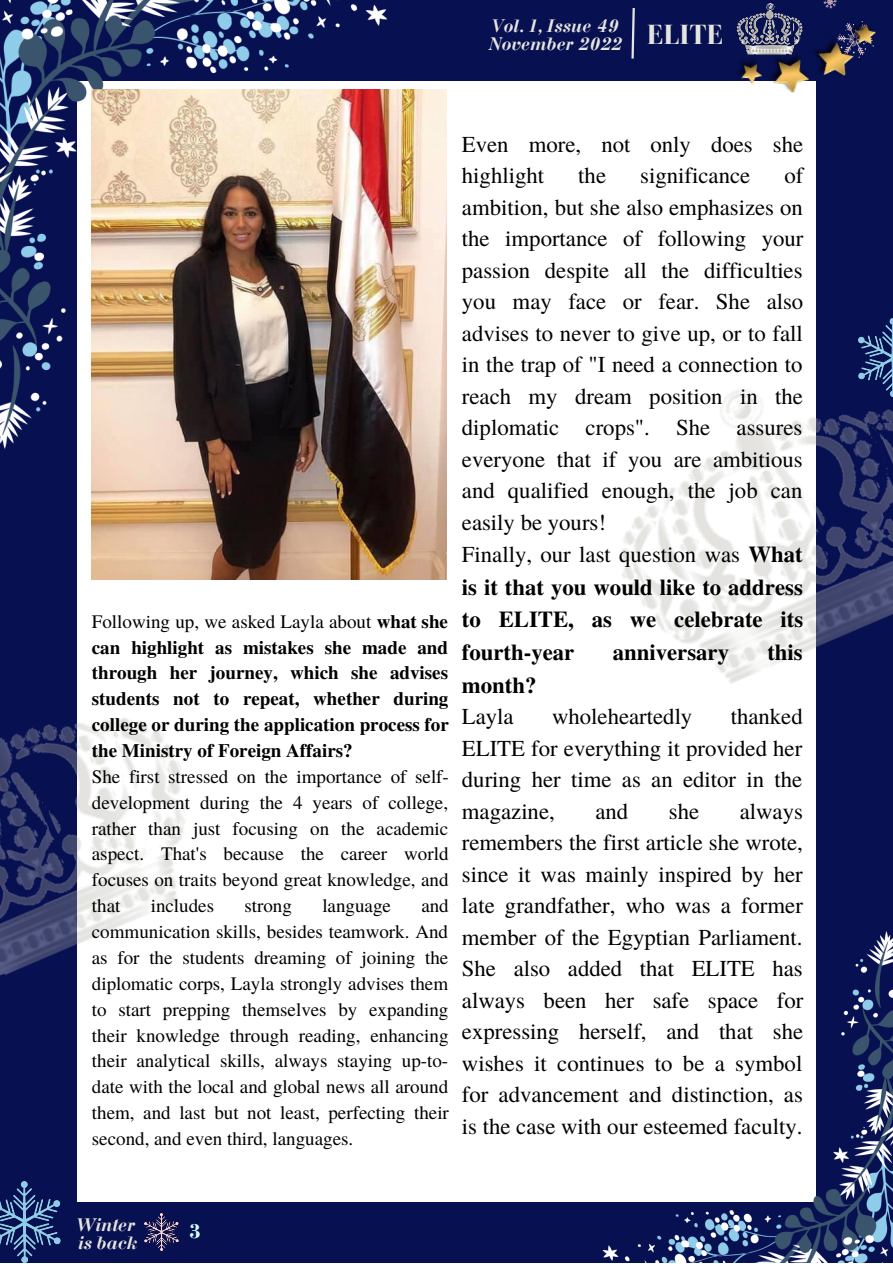
<style>
.page{position:relative;width:893px;height:1264px;background:#fff}
.page>*{position:absolute;margin:0;border:0;box-sizing:border-box;transform-origin:0 0}
.t1{font:700 28.5px "Bodoni FLF";color:#e5e4e0}
.t2{font:22.8px/31.8px "Te X Gyre Termes";color:#000}
.t3{font:700 22.8px "Te X Gyre Termes";color:#000}
.t4{font:700 21px "Bodoni";color:#ccfffe}
.t5{font:19.05px/25.8px "Te X Gyre Termes";color:#000;text-align:justify}
.t6{font:700 19.05px/25.8px "Te X Gyre Termes";color:#000;text-align:justify}
.t7{font:italic 700 18.9px/18px "Bodoni";color:#e5e4e0}
.s1{font-weight:400}
.s2{font-weight:700}
</style>
<div class="page">
<div style="left:0;top:0;width:892px;height:1262px;background:#071050"></div>
<div style="left:77px;top:82px;width:739px;height:1119px;background:#fff"></div>
<img style="left:619px;top:389px;width:273px;height:295px">
<img style="left:823px;top:0;width:14px;height:9px">
<img style="left:857px;top:318px;width:35px;height:78px">
<img style="left:0;top:0;width:387px;height:448px">
<img style="left:0;top:1181px;width:60px;height:81px">
<img style="left:602px;top:931px;width:290px;height:331px">
<img style="left:144px;top:1213px;width:34px;height:37px">
<img style="left:736px;top:3px;width:63px;height:46px">
<img style="left:731px;top:49px;width:68px;height:44px">
<img style="left:799px;top:20px;width:77px;height:63px">
<svg style="left:631px;top:8px;width:4px;height:51px"></svg>
<img style="left:0;top:717px;width:186px;height:259px">
<img style="left:92px;top:89px;width:354px;height:490px">
<p class="t7" style="left:488px;top:18px;width:134px">Vol.1, Issue 49<br>November 2022</p>
<p class="t1" style="left:647px;top:19px;width:77px">ELITE</p>
<p class="t6" style="left:92px;top:607px;width:358px"><span class="s1">Following up, we asked Layla about</span> what she can highlight as mistakes she made and through her journey, which she advises students not to repeat, whether during college or during the application process for the Ministry of Foreign Affairs?</p>
<p class="t5" style="left:92px;top:762px;width:358px">She first stressed on the importance of self&shy;development during the 4 years of college, rather than just focusing on the academic aspect. That's because the career world focuses on traits beyond great knowledge, and that</p>
<p class="t5" style="left:92px;top:891px;width:358px;text-indent:329px">and communication skills, besides teamwork. And as for the students dreaming of joining the diplomatic corps, Layla strongly advises them to start prepping themselves by expanding their knowledge through reading, enhancing their analytical skills, always staying up-to&shy;date with the local and global news all around them, and last but not least, perfecting their second, and even third, languages.</p>
<p class="t5" style="left:151px;top:891px;width:65px">includes</p>
<p class="t5" style="left:244px;top:891px;width:49px">strong</p>
<p class="t5" style="left:322px;top:891px;width:70px">language</p>
<p class="t2" style="left:462px;top:127px;width:343px">Even more, not only does she highlight</p>
<p class="t2" style="left:462px;top:158px;width:343px;text-indent:322px">of ambition, but she also emphasizes on the importance of following your passion despite all the difficulties you may face or fear. She also advises to never to give up, or to fall in the trap of "I need a connection to reach my dream position in the diplomatic crops". She assures everyone that if you are ambitious and qualified enough, the job can easily be yours!<br>Finally, our last question was <span class="s2">What is it that you would like to address to ELITE, as we celebrate its fourth-year</span></p>
<p class="t2" style="left:578px;top:158px;width:29px">the</p>
<p class="t2" style="left:640px;top:158px;width:111px">significance</p>
<p class="t3" style="left:612px;top:634px;width:118px">anniversary</p>
<p class="t3" style="left:767px;top:634px;width:37px">this</p>
<p class="t3" style="left:462px;top:667px;width:76px">month?</p>
<p class="t2" style="left:462px;top:699px;width:53px">Layla</p>
<p class="t2" style="left:552px;top:699px;width:142px">wholeheartedly</p>
<p class="t2" style="left:462px;top:699px;width:342px;text-align:justify;text-indent:269px">thanked ELITE for everything it provided her during her time as an editor in the magazine,</p>
<p class="t2" style="left:462px;top:794px;width:343px;text-align:justify;text-indent:278px">always remembers the first article she wrote, since it was mainly inspired by her late grandfather, who was a former member of the Egyptian Parliament.<br>She also added that ELITE has always been her safe space for expressing herself, and that she wishes it continues to be a symbol for advancement and distinction, as is the case with our esteemed faculty.</p>
<p class="t2" style="left:595px;top:794px;width:34px">and</p>
<p class="t2" style="left:668px;top:794px;width:32px">she</p>
<p class="t7" style="left:77px;top:1215px;width:62px">Winter is back</p>
<p class="t4" style="left:189px;top:1217px;width:13px">3</p>
</div>
